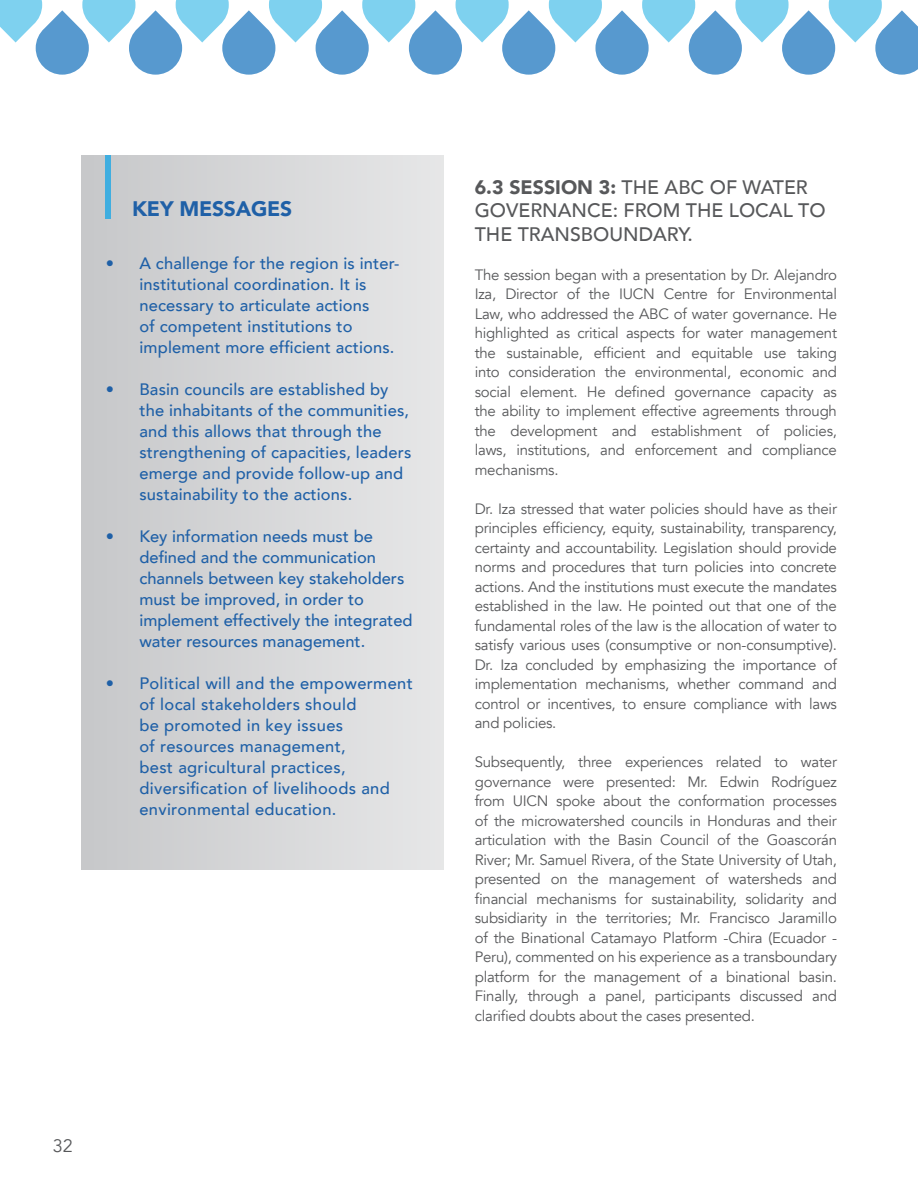
<style>
.page{position:relative;width:918px;height:1188px;background:#fff}
.page>*{position:absolute;margin:0;border:0;box-sizing:border-box;transform-origin:0 0}
.RECUADRO{font:900 21px "Avenir";letter-spacing:-.01em;color:#1f60a7}
.Cuerpo{font:500 19.5px/23.4px "Avenir";color:#57585a}
.t1{font:18px "Avenir";color:#57585a}
.t2{font:500 16.5px/21px "Avenir";letter-spacing:.01em;color:#1f60a7}
.Cuerpo-2{font:15px/19.5px "Avenir";letter-spacing:-.015em;color:#57585a;text-align:justify}
.s1{font-weight:900}
</style>
<div class="page">
<svg style="left:0;top:0;width:918px;height:75px"></svg>
<div style="left:81px;top:156px;width:362px;height:714px;background:linear-gradient(to right,#c6c7ca,#e6e7e8)"></div>
<div style="left:105px;top:155px;width:6px;height:63px;background:#40aee0"></div>
<p class="RECUADRO" style="left:132px;top:190px;width:162px">KEY MESSAGES</p>
<p class="t2" style="left:139px;top:252px;width:262px;text-indent:-34px">• A challenge for the region is inter&shy;institutional coordination. It is necessary to articulate actions<br>of competent institutions to implement more efficient actions.</p>
<p class="t2" style="left:139px;top:378px;width:273px;text-indent:-34px">• Basin councils are established by the inhabitants of the communities, and this allows that through the strengthening of capacities, leaders emerge and provide follow-up and sustainability to the actions.</p>
<p class="t2" style="left:139px;top:525px;width:275px;text-indent:-34px">• Key information needs must be defined and the communication channels between key stakeholders must be improved, in order to implement effectively the integrated water resources management.</p>
<p class="t2" style="left:139px;top:672px;width:275px;text-indent:-34px">• Political will and the empowerment of local stakeholders should<br>be promoted in key issues<br>of resources management,<br>best agricultural practices, diversification of livelihoods and environmental education.</p>
<p class="t1" style="left:53px;top:1135px;width:22px">32</p>
<p class="Cuerpo" style="left:475px;top:174px;width:352px"><span class="s1">6.3 SESSION 3:</span> THE ABC OF WATER<br>GOVERNANCE: FROM THE LOCAL TO<br>THE TRANSBOUNDARY.</p>
<p class="Cuerpo-2" style="left:475px;top:265px;width:364px">The session began with a presentation by Dr. Alejandro Iza, Director of the IUCN Centre for Environmental Law, who addressed the ABC of water governance. He highlighted as critical aspects for water management the sustainable, efficient and equitable use taking into consideration the environmental, economic and social element. He defined governance capacity as the ability to implement effective agreements through the development and establishment of policies, laws, institutions, and enforcement and compliance mechanisms.</p>
<p class="Cuerpo-2" style="left:475px;top:499px;width:364px">Dr. Iza stressed that water policies should have as their principles efficiency, equity, sustainability, transparency, certainty and accountability. Legislation should provide norms and procedures that turn policies into concrete actions. And the institutions must execute the mandates established in the law. He pointed out that one of the fundamental roles of the law is the allocation of water to satisfy various uses (consumptive or non-consumptive).<br>Dr. Iza concluded by emphasizing the importance of implementation mechanisms, whether command and control or incentives, to ensure compliance with laws and policies.</p>
<p class="Cuerpo-2" style="left:475px;top:753px;width:364px">Subsequently, three experiences related to water governance were presented: Mr. Edwin Rodríguez from UICN spoke about the conformation processes of the microwatershed councils in Honduras and their articulation with the Basin Council of the Goascorán River; Mr. Samuel Rivera, of the State University of Utah, presented on the management of watersheds and financial mechanisms for sustainability, solidarity and subsidiarity in the territories; Mr. Francisco Jaramillo of the Binational Catamayo Platform -Chira (Ecuador - Peru), commented on his experience as a transboundary platform for the management of a binational basin.<br>Finally, through a panel, participants discussed and clarified doubts about the cases presented.</p>
</div>
